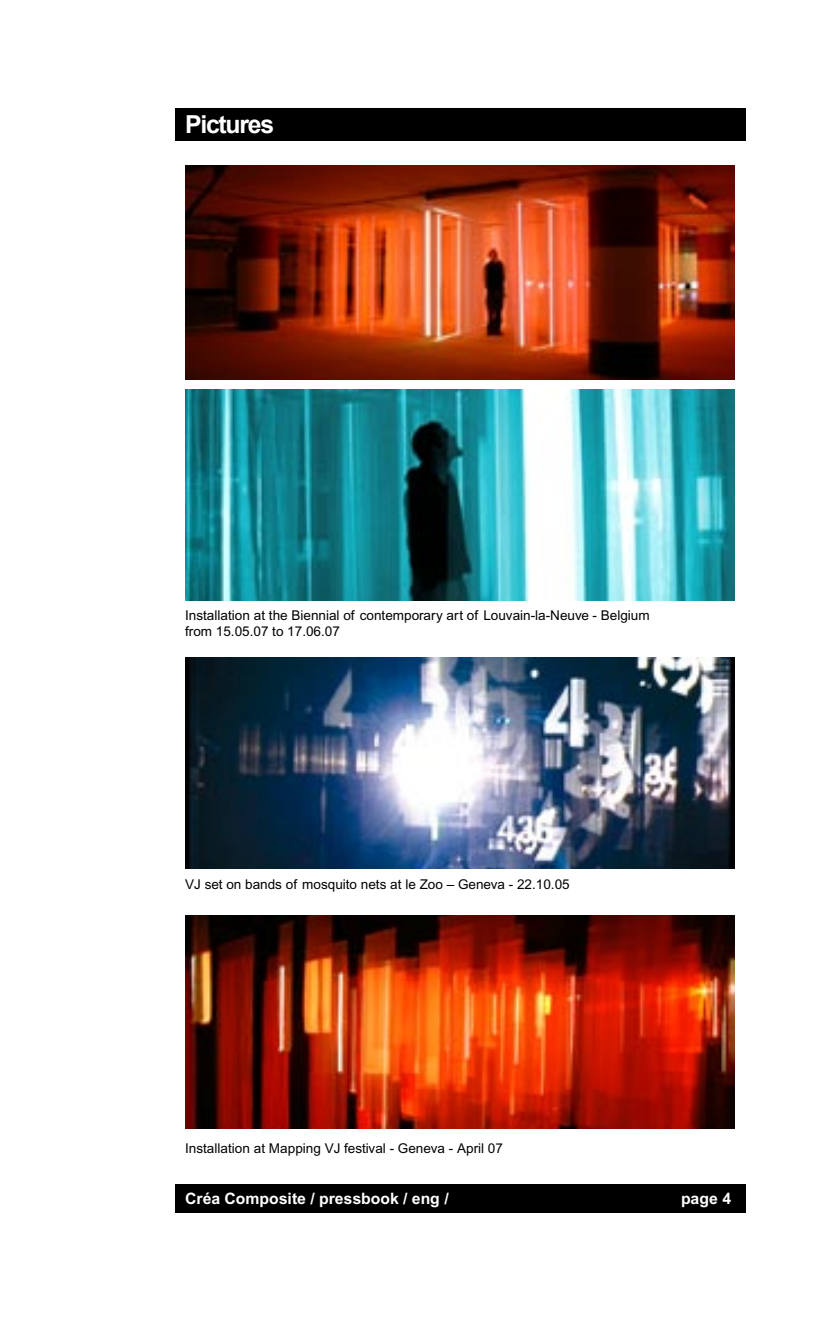
<style>
.page{position:relative;width:830px;height:1340px;background:#fff}
.page>*{position:absolute;margin:0;border:0;box-sizing:border-box;transform-origin:0 0}
.t1{font:700 24.75px "Arial";letter-spacing:-.05em;color:#fff}
.t2{font:700 15.75px "Arial SFMT";color:#fff}
.t3{font:13.5px/15.8px "Arial SFMT";color:#000}
</style>
<div class="page">
<div style="left:175px;top:108px;width:570px;height:32px;background:#000"></div>
<div style="left:175px;top:1183px;width:570px;height:29px;background:#000"></div>
<img style="left:185px;top:657px;width:548px;height:211px">
<img style="left:185px;top:389px;width:548px;height:212px">
<img style="left:185px;top:166px;width:548px;height:213px">
<img style="left:185px;top:915px;width:548px;height:213px">
<h1 class="t1" style="left:185px;top:110px;width:91px">Pictures</h1>
<p class="t3" style="left:185px;top:607px;width:466px">Installation at the Biennial of contemporary art of Louvain-la-Neuve - Belgium from 15.05.07 to 17.06.07</p>
<p class="t3" style="left:185px;top:876px;width:386px">VJ set on bands of mosquito nets at le Zoo – Geneva - 22.10.05</p>
<p class="t3" style="left:185px;top:1139px;width:319px">Installation at Mapping VJ festival - Geneva - April 07</p>
<p class="t2" style="left:185px;top:1188px;width:265px">Créa Composite / pressbook / eng /</p>
<p class="t2" style="left:680px;top:1188px;width:52px">page 4</p>
</div>
